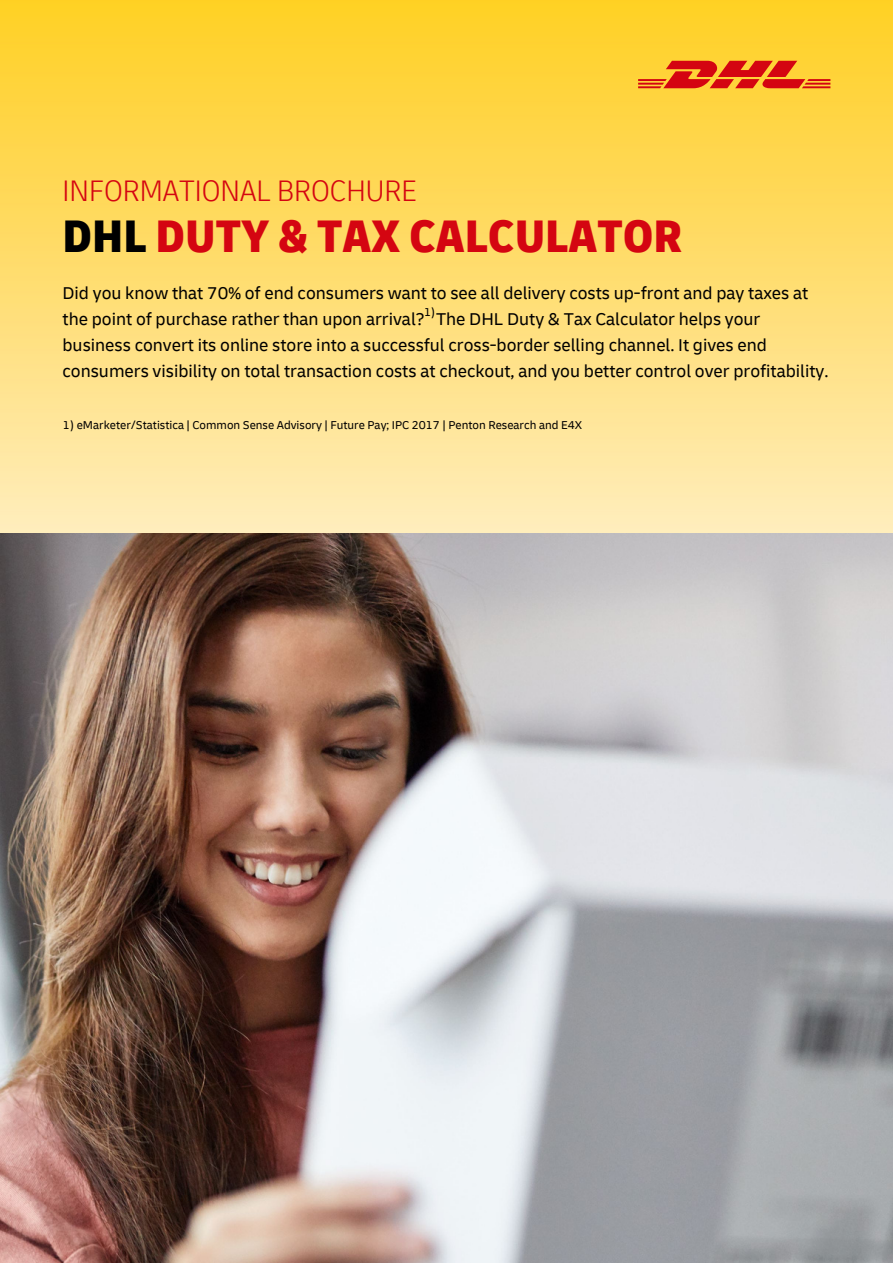
<style>
.page{position:relative;width:893px;height:1264px;background:#fff}
.page>*{position:absolute;margin:0;border:0;box-sizing:border-box;transform-origin:0 0}
.t1{font:900 condensed 48px "Delivery Arabic";color:#d40511}
.t2{font:300 condensed 31.2px "Delivery Arabic";color:#d40511}
.t3{font:18px/25.8px "Delivery Arabic";color:#000}
.t4{font:12px "Delivery Arabic";color:#000}
.s1{color:#000}
</style>
<div class="page">
<img style="left:0;top:1px;width:892px;height:1261px">
<svg style="left:638px;top:61px;width:192px;height:27px;background:#e76122"></svg>
<h2 class="t2" style="left:63px;top:179px;width:356px">INFORMATIONAL BROCHURE</h2>
<h1 class="t1" style="left:63px;top:218px;width:621px"><span class="s1">DHL</span> DUTY &amp; TAX CALCULATOR</h1>
<p class="t3" style="left:63px;top:282px;width:767px">Did you know that 70% of end consumers want to see all delivery costs up-front and pay taxes at the point of purchase rather than upon arrival? The DHL Duty &amp; Tax Calculator helps your business convert its online store into a successful cross-border selling channel. It gives end consumers visibility on total transaction costs at checkout, and you better control over profitability.</p>
<p class="t4" style="left:63px;top:420px;width:520px">1) eMarketer/Statistica | Common Sense Advisory | Future Pay; IPC 2017 | Penton Research and E4X</p>
<p class="t4" style="left:424px;top:307px;width:13px">1)</p>
</div>
